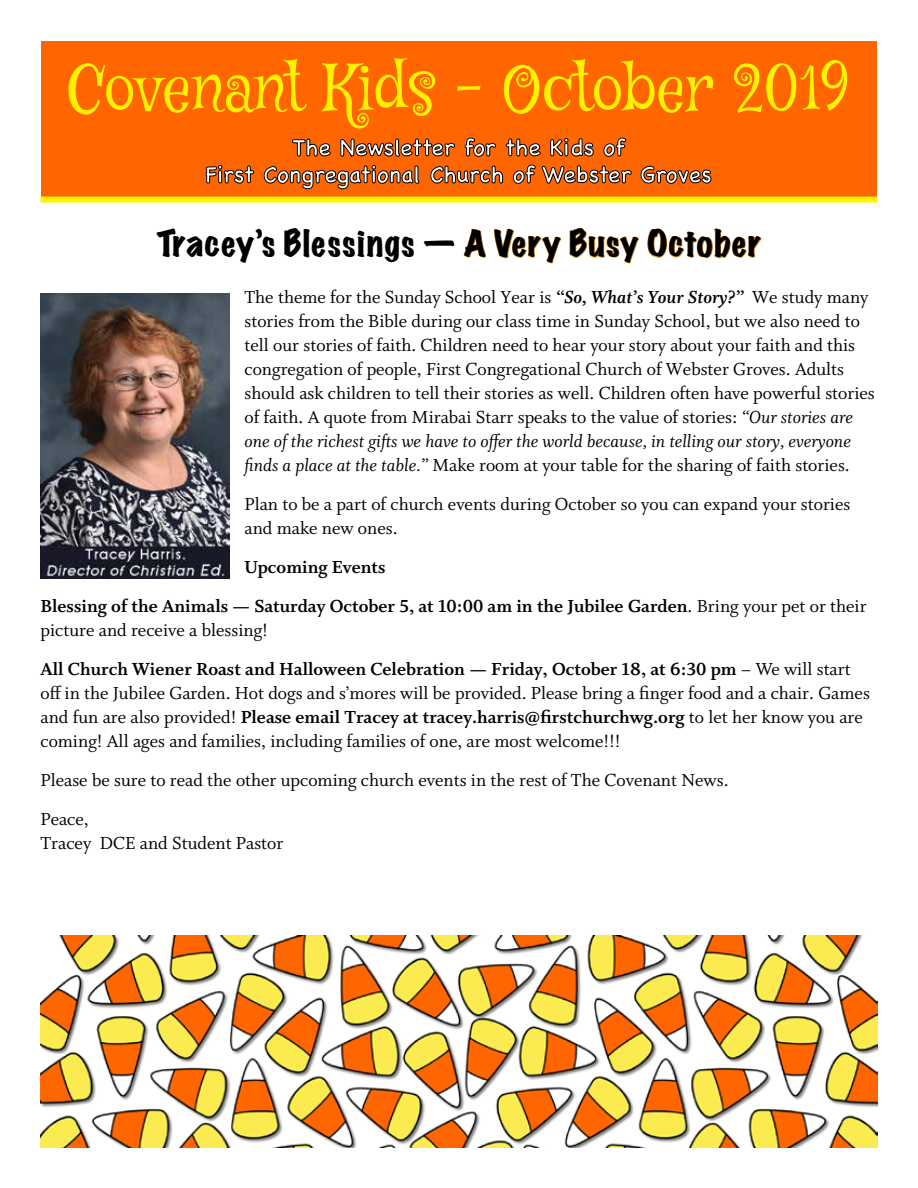
<style>
.page{position:relative;width:918px;height:1188px;background:#fff}
.page>*{position:absolute;margin:0;border:0;box-sizing:border-box;transform-origin:0 0}
.t1{font:63px "Mystery Quest";color:#fff200}
.t2{font:expanded 33px "Marker Felt";letter-spacing:.035em;color:#000}
.t3{font:700 22.5px/27px "Chalkboard";color:#fff;text-align:center}
.t4{font:19.5px/24px "Whitman";color:#000}
.t5{font:700 19.5px/39px "Whitman";color:#000}
.s1{font-weight:700;font-style:italic}
.s2{font-style:italic}
.s3{font-weight:400}
.s4{font-weight:700}
</style>
<div class="page">
<svg style="left:464px;top:229px;width:22px;height:29px"></svg>
<svg style="left:494px;top:229px;width:67px;height:34px"></svg>
<svg style="left:569px;top:228px;width:70px;height:35px"></svg>
<svg style="left:647px;top:229px;width:114px;height:29px"></svg>
<div style="left:41px;top:41px;width:836px;height:157px;background:#f60"></div>
<svg style="left:292px;top:139px;width:39px;height:18px"></svg>
<svg style="left:340px;top:138px;width:115px;height:19px"></svg>
<svg style="left:465px;top:138px;width:31px;height:19px"></svg>
<svg style="left:506px;top:138px;width:35px;height:19px"></svg>
<svg style="left:550px;top:138px;width:44px;height:19px"></svg>
<svg style="left:603px;top:138px;width:23px;height:19px"></svg>
<svg style="left:206px;top:165px;width:48px;height:19px"></svg>
<svg style="left:264px;top:165px;width:155px;height:24px"></svg>
<svg style="left:430px;top:166px;width:73px;height:18px"></svg>
<svg style="left:513px;top:165px;width:23px;height:19px"></svg>
<svg style="left:542px;top:165px;width:90px;height:19px"></svg>
<svg style="left:641px;top:166px;width:70px;height:18px"></svg>
<div style="left:40px;top:197px;width:838px;height:6px;background:#fff200"></div>
<img style="left:40px;top:293px;width:190px;height:286px">
<img style="left:40px;top:935px;width:838px;height:213px">
<h1 class="t1" style="left:68px;top:49px;width:784px">Covenant Kids – October 2019</h1>
<p class="t3" style="left:205px;top:134px;width:508px">The Newsletter for the Kids of<br>First Congregational Church of Webster Groves</p>
<h2 class="t2" style="left:157px;top:218px;width:606px">Tracey’s Blessings — A Very Busy October</h2>
<p class="t4" style="left:244px;top:285px;width:632px">The theme for the Sunday School Year is <span class="s1">“So, What’s Your Story?”</span> We study many stories from the Bible during our class time in Sunday School, but we also need to tell our stories of faith. Children need to hear your story about your faith and this congregation of people, First Congregational Church of Webster Groves. Adults should ask children to tell their stories as well. Children often have powerful stories of faith. A quote from Mirabai Starr speaks to the value of stories: <span class="s2">“Our stories are one of the richest gifts we have to offer the world because, in telling our story, everyone finds a place at the table.”</span> Make room at your table for the sharing of faith stories.</p>
<p class="t4" style="left:244px;top:492px;width:608px">Plan to be a part of church events during October so you can expand your stories and make new ones.</p>
<p class="t5" style="left:40px;top:548px;width:828px;text-indent:204px">Upcoming Events<br>Blessing of the Animals — Saturday October 5, at 10:00 am in the Jubilee Garden<span class="s3">. Bring your pet or their</span></p>
<p class="t5" style="left:40px;top:611px;width:812px"><span class="s3">picture and receive a blessing!<br></span>All Church Wiener Roast and Halloween Celebration — Friday, October 18, at 6:30 pm <span class="s3">– We will start</span></p>
<p class="t4" style="left:40px;top:681px;width:831px">off in the Jubilee Garden. Hot dogs and s’mores will be provided. Please bring a finger food and a chair. Games and fun are also provided! <span class="s4">Please email Tracey at tracey.harris@firstchurchwg.org</span> to let her know you are coming! All ages and families, including families of one, are most welcome!!!</p>
<p class="t4" style="left:40px;top:761px;width:690px;line-height:39px">Please be sure to read the other upcoming church events in the rest of The Covenant News.<br>Peace,</p>
<p class="t4" style="left:40px;top:831px;width:244px">Tracey DCE and Student Pastor</p>
</div>
